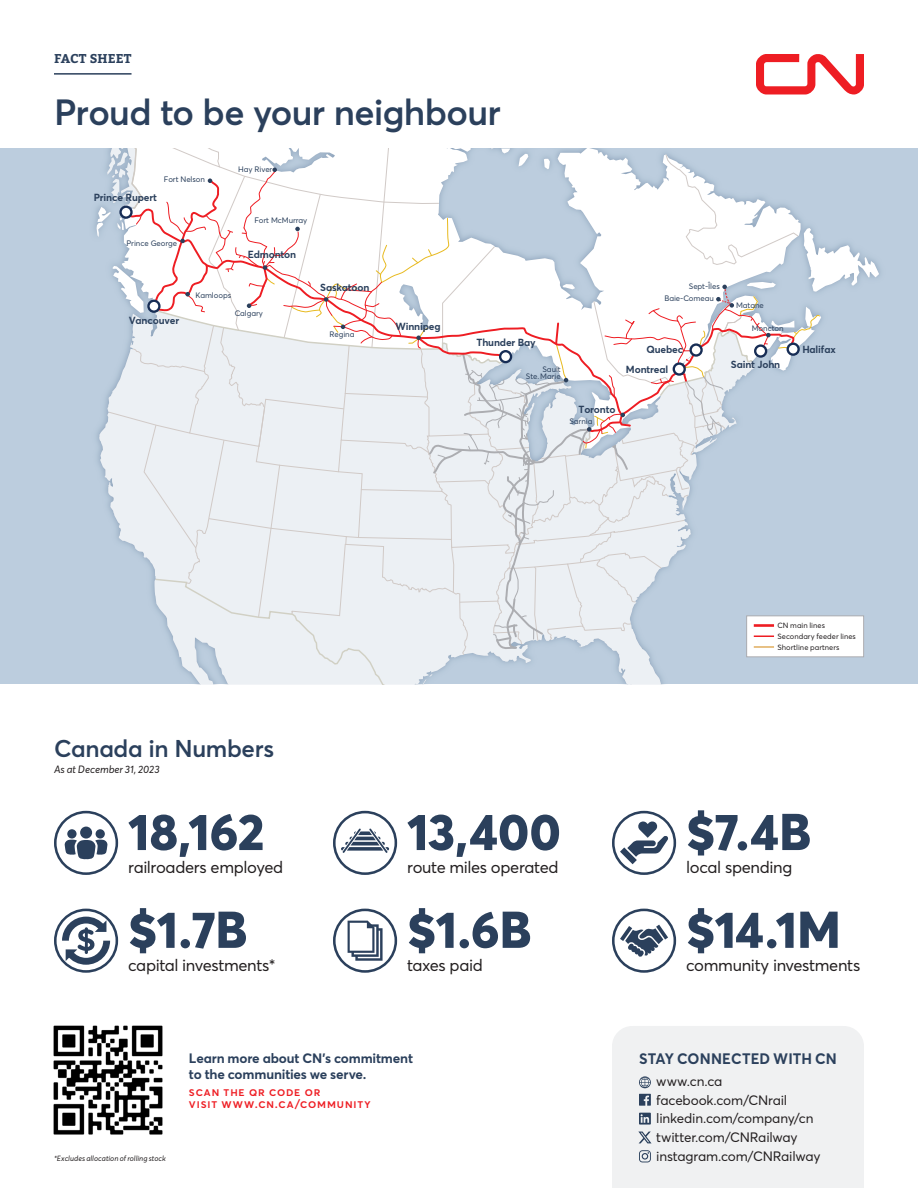
<style>
.page{position:relative;width:918px;height:1188px;background:#fff}
.page>*{position:absolute;margin:0;border:0;box-sizing:border-box;transform-origin:0 0}
.Total_Numbers_-_Number__Canada{font:800 51px "Averta";letter-spacing:-.005em;color:#2b405c}
.Province_State__H1{font:600 36px "Averta";color:#2b405c}
.Province_State__H1-2{font:600 24px "Averta";color:#2b405c}
.Total_Numbers_-_Body_copy{font:16.5px "Averta";letter-spacing:-.025em;color:#231f20}
.Stay_Connected_-_Subhead__H2{font:700 15px "Averta";letter-spacing:.005em;color:#2b405c}
.Body_copy_-_8pt__less_space_after{font:13.5px "Averta";letter-spacing:-.015em;color:#231f20}
.Body_copy_-_9pt{font:700 13.5px/16.2px "Averta";letter-spacing:-.015em;color:#2b405c}
.t1{font:700 12.75px "Bitter";letter-spacing:.01em;color:#2b405c}
.CTA{font:600 11.7px/11.7px "Averta";letter-spacing:.075em;color:#ee1d23}
.In_Numbers__Prov_State__-_As_at{font:italic 10.5px "Averta";color:#231f20}
.t2{font:700 10.2px/19.8px "Averta";letter-spacing:-.015em;color:#2b405c}
.t3{font:7.8px/7.5px "Averta";letter-spacing:-.01em;color:#2b405c;text-align:right}
.Legend{font:7.5px "Averta";letter-spacing:.005em;color:#231f20}
.Fine_print{font:italic 7.5px "Averta";letter-spacing:-.005em;color:#231f20}
</style>
<div class="page">
<hr style="left:54px;top:73px;width:78px;height:2px;background:#2b405c">
<svg style="left:756px;top:54px;width:108px;height:40px"></svg>
<div style="left:879px;top:148px;width:39px;height:424px;background:#bccdde"></div>
<div style="left:879px;top:572px;width:39px;height:112px;background:#bccdde"></div>
<svg style="left:0;top:148px;width:879px;height:536px"></svg>
<hr style="left:754px;top:646px;width:20px;height:2px;background:#e0ad5e">
<svg style="left:612px;top:909px;width:64px;height:64px"></svg>
<svg style="left:333px;top:909px;width:64px;height:64px"></svg>
<svg style="left:54px;top:909px;width:64px;height:64px"></svg>
<img style="left:53px;top:1025px;width:110px;height:110px">
<svg style="left:54px;top:811px;width:64px;height:64px"></svg>
<svg style="left:333px;top:811px;width:64px;height:64px"></svg>
<svg style="left:612px;top:811px;width:64px;height:64px"></svg>
<div style="left:612px;top:1026px;width:252px;height:162px;background:#f0f1f2"></div>
<h3 class="t1" style="left:54px;top:49px;width:79px">FACT SHEET</h3>
<p class="Province_State__H1" style="left:54px;top:90px;width:449px">Proud to be your neighbour</p>
<p class="t3" style="left:164px;top:176px;width:43px">Fort Nelson</p>
<p class="t2" style="left:94px;top:188px;width:65px">Prince Rupert</p>
<p class="t3" style="left:127px;top:240px;width:52px">Prince George</p>
<p class="t3" style="left:238px;top:165px;width:36px">Hay River</p>
<p class="t3" style="left:254px;top:217px;width:54px">Fort McMurray</p>
<p class="t2" style="left:248px;top:245px;width:50px">Edmonton</p>
<p class="t2" style="left:129px;top:310px;width:52px">Vancouver</p>
<p class="t3" style="left:195px;top:291px;width:37px">Kamloops</p>
<p class="t3" style="left:235px;top:310px;width:30px">Calgary</p>
<p class="t2" style="left:320px;top:278px;width:51px">Saskatoon</p>
<p class="t3" style="left:330px;top:330px;width:26px">Regina</p>
<p class="t2" style="left:395px;top:317px;width:47px">Winnipeg</p>
<p class="t3" style="left:689px;top:282px;width:33px">Sept-Îles</p>
<p class="t3" style="left:664px;top:294px;width:51px">Baie-Comeau</p>
<p class="t2" style="left:477px;top:333px;width:61px">Thunder Bay</p>
<p class="t3" style="left:526px;top:365px;width:36px">Sault<br>Ste.Marie</p>
<p class="t2" style="left:579px;top:399px;width:39px">Toronto</p>
<p class="t3" style="left:569px;top:417px;width:25px">Sarnia</p>
<p class="t2" style="left:626px;top:340px;width:59px;text-indent:20px">Quebec<br>Montreal</p>
<p class="t3" style="left:736px;top:301px;width:29px">Matane</p>
<p class="t3" style="left:752px;top:324px;width:33px">Moncton</p>
<p class="t2" style="left:731px;top:354px;width:51px">Saint John</p>
<p class="t2" style="left:802px;top:339px;width:35px">Halifax</p>
<p class="Province_State__H1-2" style="left:54px;top:734px;width:222px">Canada in Numbers</p>
<p class="In_Numbers__Prov_State__-_As_at" style="left:54px;top:763px;width:107px">As at December 31, 2023</p>
<p class="Total_Numbers_-_Number__Canada" style="left:128px;top:799px;width:138px">18,162</p>
<p class="Total_Numbers_-_Body_copy" style="left:128px;top:857px;width:157px">railroaders employed</p>
<p class="Total_Numbers_-_Number__Canada" style="left:128px;top:897px;width:121px">$1.7B</p>
<p class="Total_Numbers_-_Body_copy" style="left:128px;top:955px;width:149px">capital investments*</p>
<p class="Total_Numbers_-_Number__Canada" style="left:407px;top:799px;width:155px">13,400</p>
<p class="Total_Numbers_-_Body_copy" style="left:407px;top:857px;width:153px">route miles operated</p>
<p class="Total_Numbers_-_Number__Canada" style="left:407px;top:897px;width:126px">$1.6B</p>
<p class="Total_Numbers_-_Body_copy" style="left:407px;top:955px;width:77px">taxes paid</p>
<p class="Fine_print" style="left:54px;top:1154px;width:113px">*Excludes allocation of rolling stock</p>
<p class="Body_copy_-_9pt" style="left:189px;top:1050px;width:226px">Learn more about CN’s commitment to the communities we serve.</p>
<p class="CTA" style="left:189px;top:1086px;width:183px">scan the qr code or<br>visit www.cn.ca/community</p>
<p class="Legend" style="left:777px;top:621px;width:49px">CN main lines</p>
<p class="Legend" style="left:777px;top:632px;width:80px">Secondary feeder lines</p>
<p class="Legend" style="left:777px;top:642px;width:64px">Shortline partners</p>
<p class="Total_Numbers_-_Number__Canada" style="left:686px;top:799px;width:126px">$7.4B</p>
<p class="Total_Numbers_-_Body_copy" style="left:686px;top:857px;width:108px">local spending</p>
<p class="Total_Numbers_-_Number__Canada" style="left:686px;top:897px;width:156px">$14.1M</p>
<p class="Total_Numbers_-_Body_copy" style="left:686px;top:955px;width:176px">community investments</p>
<p class="Stay_Connected_-_Subhead__H2" style="left:639px;top:1049px;width:199px">STAY CONNECTED WITH CN</p>
<p class="Body_copy_-_8pt__less_space_after" style="left:656px;top:1073px;width:68px">www.cn.ca</p>
<p class="Body_copy_-_8pt__less_space_after" style="left:656px;top:1091px;width:133px">facebook.com/CNrail</p>
<p class="Body_copy_-_8pt__less_space_after" style="left:656px;top:1110px;width:159px">linkedin.com/company/cn</p>
<p class="Body_copy_-_8pt__less_space_after" style="left:656px;top:1129px;width:143px">twitter.com/CNRailway</p>
<p class="Body_copy_-_8pt__less_space_after" style="left:656px;top:1148px;width:166px">instagram.com/CNRailway</p>
</div>
